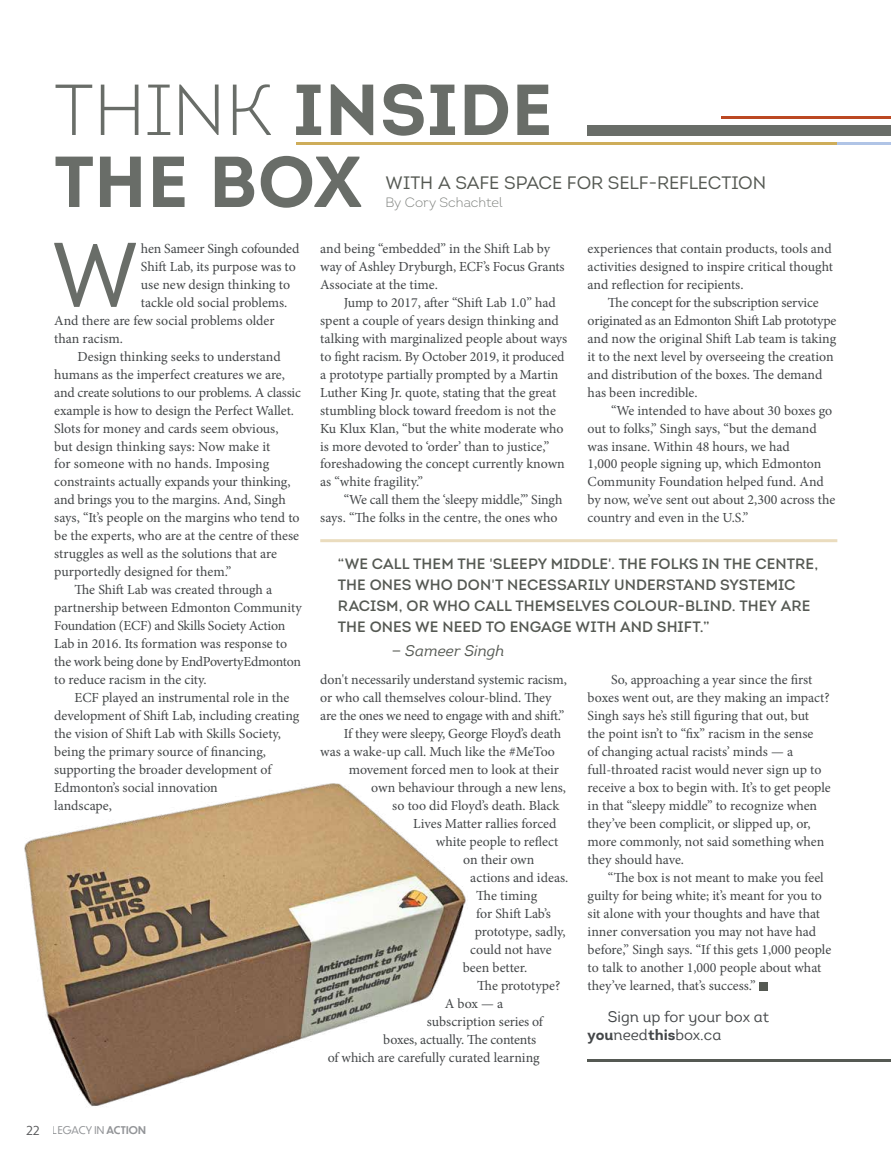
<style>
.page{position:relative;width:891px;height:1161px;background:#fff}
.page>*{position:absolute;margin:0;border:0;box-sizing:border-box;transform-origin:0 0}
.t1{font:91.05px "Intro Regular Caps";color:#696d68}
.t2{font:700 72px/72px "Intro";letter-spacing:.005em;color:#696d68}
.t3{font:18px "Intro Regular Caps";letter-spacing:-.005em;color:#555953}
.t4{font:15px/21px "Intro Semi Bold Caps";color:#555953}
.t5{font:15px/18px "Intro Regular Alt";color:#434648}
.t6{font:italic 15px "Intro";letter-spacing:.005em;color:#555953}
.t7{font:13.8px/18px "Minion Pro";letter-spacing:-.005em;color:#434648}
.t8{font:13.8px "Minion Pro";letter-spacing:-.025em;color:#434648}
.t9{font:300 13.5px "Intro";color:#7c7f7b}
.t10{font:10.5px "Dunbar Tall";letter-spacing:.02em;color:#939598}
.s1{font-family:"Intro Light Alt";font-weight:400}
.s2{font-family:"Intro Regular Caps";font-style:normal}
.s3{font-family:"Intro";font-weight:700}
.s4{font-size:12px;color:#58595b}
.s5{font-weight:500}
</style>
<div class="page">
<hr style="left:721px;top:117px;width:170px;height:2px;background:#bb4822">
<hr style="left:296px;top:142px;width:541px;height:3px;background:#cead5a">
<div style="left:759px;top:982px;width:9px;height:9px;background:#555953"></div>
<img style="left:24px;top:783px;width:442px;height:324px">
<hr style="left:320px;top:539px;width:517px;height:3px;background:#eadcbe">
<div style="left:588px;top:126px;width:303px;height:10px;background:#696d68"></div>
<hr style="left:837px;top:142px;width:54px;height:3px;background:#b0c4e6">
<hr style="left:588px;top:1059px;width:303px;height:2px;background:#555953">
<h2 class="t2" style="left:54px;top:73px;width:500px"><span class="s1">THINK</span> INSIDE<br>THE BOX</h2>
<h1 class="t1" style="left:51px;top:219px;width:89px">W</h1>
<p class="t7" style="left:141px;top:239px;width:160px">hen Sameer Singh cofounded</p>
<h3 class="t3" style="left:385px;top:172px;width:382px">WITH A SAFE SPACE FOR SELF-REFLECTION</h3>
<p class="t9" style="left:385px;top:194px;width:119px">By Cory Schachtel</p>
<p class="t7" style="left:320px;top:239px;width:246px">and being “embedded” in the Shift Lab by way of Ashley Dryburgh, ECF’s Focus Grants<br>Associate at the time.</p>
<p class="t7" style="left:320px;top:293px;width:249px;text-indent:23px">Jump to 2017, after “Shift Lab 1.0” had spent a couple of years design thinking and talking with marginalized people about ways to fight racism. By October 2019, it produced a prototype partially prompted by a Martin Luther King Jr. quote, stating that the great stumbling block toward freedom is not the Ku Klux Klan, “but the white moderate who is more devoted to ‘order’ than to justice,” foreshadowing the concept currently known as “white fragility.”</p>
<p class="t7" style="left:320px;top:491px;width:244px;text-indent:23px">“We call them the ‘sleepy middle,’” Singh says. “The folks in the centre, the ones who</p>
<p class="t7" style="left:588px;top:239px;width:247px;text-align:justify">experiences that contain products, tools and activities designed to inspire critical thought and reflection for recipients.</p>
<p class="t7" style="left:588px;top:293px;width:250px;text-indent:20px">The concept for the subscription service originated as an Edmonton Shift Lab prototype and now the original Shift Lab team is taking it to the next level by overseeing the creation and distribution of the boxes. The demand has been incredible.</p>
<p class="t7" style="left:588px;top:401px;width:249px;text-indent:23px">“We intended to have about 30 boxes go out to folks,” Singh says, “but the demand was insane. Within 48 hours, we had<br>1,000 people signing up, which Edmonton Community Foundation helped fund. And by now, we’ve sent out about 2,300 across the country and even in the U.S.”</p>
<p class="t7" style="left:141px;top:257px;width:156px">Shift Lab, its purpose was to</p>
<p class="t7" style="left:141px;top:275px;width:151px">use new design thinking to</p>
<p class="t7" style="left:141px;top:293px;width:148px">tackle old social problems.</p>
<p class="t7" style="left:54px;top:311px;width:222px">And there are few social problems older</p>
<p class="t7" style="left:54px;top:329px;width:70px">than racism.</p>
<p class="t7" style="left:78px;top:347px;width:205px">Design thinking seeks to understand</p>
<p class="t7" style="left:54px;top:365px;width:232px">humans as the imperfect creatures we are,</p>
<p class="t7" style="left:54px;top:383px;width:248px">and create solutions to our problems. A classic</p>
<p class="t7" style="left:54px;top:401px;width:241px">example is how to design the Perfect Wallet.</p>
<p class="t7" style="left:54px;top:419px;width:226px">Slots for money and cards seem obvious,</p>
<p class="t7" style="left:54px;top:437px;width:218px">but design thinking says: Now make it</p>
<p class="t7" style="left:54px;top:455px;width:216px">for someone with no hands. Imposing</p>
<p class="t7" style="left:54px;top:473px;width:238px">constraints actually expands your thinking,</p>
<p class="t7" style="left:54px;top:491px;width:233px">and brings you to the margins. And, Singh</p>
<p class="t7" style="left:54px;top:509px;width:247px">says, “It’s people on the margins who tend to</p>
<p class="t7" style="left:54px;top:527px;width:246px">be the experts, who are at the centre of these</p>
<p class="t7" style="left:54px;top:545px;width:224px">struggles as well as the solutions that are</p>
<p class="t7" style="left:54px;top:563px;width:179px">purportedly designed for them.”</p>
<p class="t7" style="left:74px;top:581px;width:199px">The Shift Lab was created through a</p>
<p class="t7" style="left:54px;top:599px;width:249px">partnership between Edmonton Community</p>
<p class="t7" style="left:54px;top:617px;width:233px">Foundation (ECF) and Skills Society Action</p>
<p class="t7" style="left:54px;top:635px;width:234px">Lab in 2016. Its formation was response to</p>
<p class="t8" style="left:54px;top:653px;width:248px">the work being done by EndPovertyEdmonton</p>
<p class="t7" style="left:54px;top:671px;width:154px">to reduce racism in the city.</p>
<p class="t7" style="left:74px;top:689px;width:216px">ECF played an instrumental role in the</p>
<p class="t7" style="left:54px;top:707px;width:247px">development of Shift Lab, including creating</p>
<p class="t7" style="left:54px;top:725px;width:228px">the vision of Shift Lab with Skills Society,</p>
<p class="t7" style="left:54px;top:743px;width:213px">being the primary source of financing,</p>
<p class="t7" style="left:54px;top:761px;width:219px">supporting the broader development of</p>
<p class="t7" style="left:54px;top:779px;width:165px">Edmonton’s social innovation</p>
<p class="t7" style="left:54px;top:797px;width:59px">landscape,</p>
<p class="t4" style="left:338px;top:554px;width:482px">“WE CALL THEM THE 'SLEEPY MIDDLE'. THE FOLKS IN THE CENTRE, THE ONES WHO DON'T NECESSARILY UNDERSTAND SYSTEMIC RACISM, OR WHO CALL THEMSELVES COLOUR-BLIND. THEY ARE THE ONES WE NEED TO ENGAGE WITH AND SHIFT.”</p>
<p class="t6" style="left:392px;top:642px;width:114px"><span class="s2">—</span> Sameer Singh</p>
<p class="t7" style="left:320px;top:671px;width:248px">don't necessarily understand systemic racism,</p>
<p class="t7" style="left:320px;top:689px;width:233px">or who call themselves colour-blind. They</p>
<p class="t8" style="left:320px;top:707px;width:246px">are the ones we need to engage with and shift.”</p>
<p class="t7" style="left:344px;top:725px;width:219px">If they were sleepy, George Floyd’s death</p>
<p class="t7" style="left:320px;top:743px;width:236px">was a wake-up call. Much like the #MeToo</p>
<p class="t7" style="left:349px;top:761px;width:212px">movement forced men to look at their</p>
<p class="t7" style="left:371px;top:779px;width:196px">own behaviour through a new lens,</p>
<p class="t7" style="left:392px;top:797px;width:169px">so too did Floyd’s death. Black</p>
<p class="t7" style="left:413px;top:815px;width:145px">Lives Matter rallies forced</p>
<p class="t7" style="left:436px;top:833px;width:124px">white people to reflect</p>
<p class="t7" style="left:463px;top:851px;width:73px">on their own</p>
<p class="t7" style="left:470px;top:869px;width:100px">actions and ideas.</p>
<p class="t7" style="left:476px;top:887px;width:62px">The timing</p>
<p class="t7" style="left:476px;top:905px;width:76px">for Shift Lab’s</p>
<p class="t7" style="left:475px;top:923px;width:92px">prototype, sadly,</p>
<p class="t7" style="left:470px;top:941px;width:83px">could not have</p>
<p class="t7" style="left:463px;top:959px;width:66px">been better.</p>
<p class="t7" style="left:477px;top:977px;width:85px">The prototype?</p>
<p class="t7" style="left:445px;top:995px;width:60px">A box — a</p>
<p class="t7" style="left:427px;top:1013px;width:118px">subscription series of</p>
<p class="t7" style="left:383px;top:1031px;width:155px">boxes, actually. The contents</p>
<p class="t7" style="left:328px;top:1049px;width:213px">of which are carefully curated learning</p>
<p class="t7" style="left:588px;top:671px;width:245px;text-indent:23px">So, approaching a year since the first boxes went out, are they making an impact?<br>Singh says he’s still figuring that out, but<br>the point isn’t to “fix” racism in the sense<br>of changing actual racists’ minds — a full-throated racist would never sign up to receive a box to begin with. It’s to get people in that “sleepy middle” to recognize when they’ve been complicit, or slipped up, or, more commonly, not said something when they should have.</p>
<p class="t7" style="left:588px;top:869px;width:245px;text-indent:20px">“The box is not meant to make you feel guilty for being white; it’s meant for you to sit alone with your thoughts and have that inner conversation you may not have had before,” Singh says. “If this gets 1,000 people to talk to another 1,000 people about what they’ve learned, that’s success.”</p>
<p class="t5" style="left:588px;top:1008px;width:183px;text-indent:20px">Sign up for your box at <span class="s3">you</span>need<span class="s3">this</span>box.ca</p>
<p class="t10" style="left:26px;top:1123px;width:121px"><span class="s4">22</span> LEGACY IN <span class="s5">ACTION</span></p>
</div>
